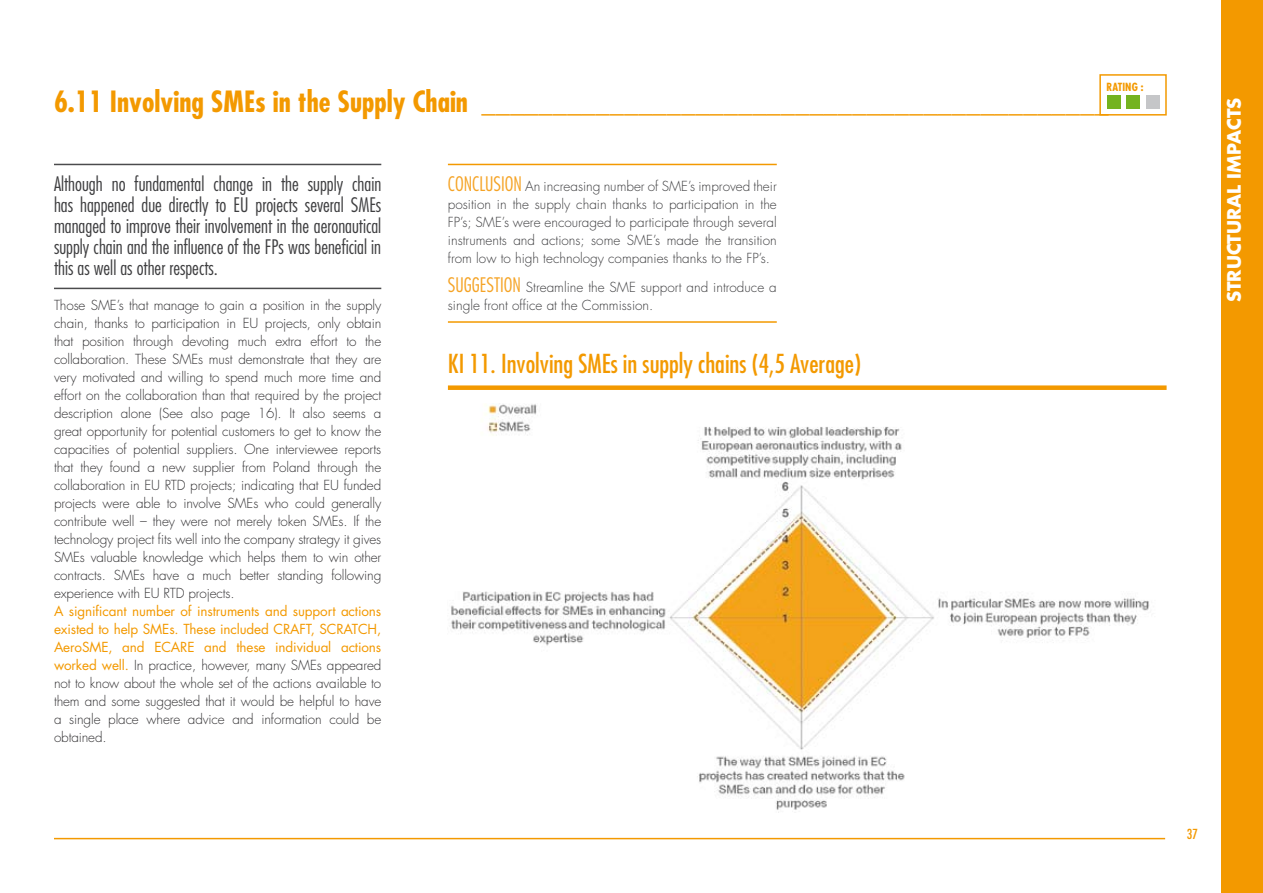
<style>
.page{position:relative;width:1263px;height:893px;background:#fff}
.page>*{position:absolute;margin:0;border:0;box-sizing:border-box;transform-origin:0 0}
.t1{font:700 condensed 28.5px "Futura";color:#f39900}
.t2{font:condensed 25.5px "Futura";color:#f39900}
.t3{font:300 condensed 19.5px/21px "Futura";color:#3e3e40;text-align:justify}
.t4{font:700 18px "Futura";color:#fff}
.t5{font:300 13.5px/18px "Futura";letter-spacing:-.01em;color:#333234;text-align:justify}
.t6{font:300 13.5px/18px "Futura";color:#3e3e40;text-align:justify}
.t7{font:condensed 13.5px "Futura";color:#f39900}
.t8{font:700 condensed 10.95px "Futura";color:#f39900}
.s1{font-weight:400;color:#f39900}
.s2{font-stretch:condensed;font-size:19.5px;color:#f5a325}
</style>
<div class="page">
<hr style="left:54px;top:838px;width:1111px;height:1px;background:#f39900">
<div style="left:1221px;top:0;width:42px;height:893px;background:#f39900"></div>
<hr style="left:54px;top:164px;width:327px;height:1px;background:#4b4b4d">
<img style="left:451px;top:403px;width:699px;height:410px">
<div style="left:448px;top:385px;width:718px;height:5px;background:#f39900"></div>
<div style="left:1107px;top:95px;width:14px;height:14px;background:#74b320"></div>
<div style="left:1126px;top:95px;width:14px;height:14px;background:#74b320"></div>
<div style="left:1145px;top:95px;width:14px;height:14px;background:#c5c6c8"></div>
<div style="left:1099px;top:74px;width:68px;height:42px;border:2px solid #f39900"></div>
<hr style="left:54px;top:288px;width:327px;height:1px;background:#4b4b4d">
<hr style="left:448px;top:164px;width:329px;height:1px;background:#f39900">
<hr style="left:448px;top:321px;width:329px;height:2px;background:#f39900">
<p class="t8" style="left:1106px;top:80px;width:6px">rati</p>
<p class="t8" style="left:1125px;top:80px;width:20px">ng :</p>
<h1 class="t1" style="left:54px;top:84px;width:1056px">6.11 Involving SMEs in the Supply Chain ____________________________________________</h1>
<p class="t3" style="left:54px;top:173px;width:329px">Although no fundamental change in the supply chain has happened due directly to EU projects several SMEs managed to improve their involvement in the aeronautical supply chain and the influence of the FPs was beneficial in this as well as other respects.</p>
<p class="t5" style="left:54px;top:296px;width:329px">Those SME’s that manage to gain a position in the supply chain, thanks to participation in EU projects, only obtain that position through devoting much extra effort to the collaboration. These SMEs must demonstrate that they are very motivated and willing to spend much more time and effort on the collaboration than that required by the project description alone (See also page 16). It also seems a great opportunity for potential customers to get to know the capacities of potential suppliers. One interviewee reports that they found a new supplier from Poland through the collaboration in EU RTD projects; indicating that EU funded projects were able to involve SMEs who could generally contribute well – they were not merely token SMEs. If the technology project fits well into the company strategy it gives SMEs valuable knowledge which helps them to win other contracts. SMEs have a much better standing following experience with EU RTD projects.</p>
<p class="t5" style="left:54px;top:602px;width:329px"><span class="s1">A significant number of instruments and support actions existed to help SMEs. These included CRAFT, SCRATCH, AeroSME, and ECARE and these individual actions worked well.</span> In practice, however, many SMEs appeared not to know about the whole set of the actions available to them and some suggested that it would be helpful to have a single place where advice and information could be obtained.</p>
<p class="t6" style="left:448px;top:177px;width:330px"><span class="s2">CONCLUSION</span> An increasing number of SME’s improved their position in the supply chain thanks to participation in the FP’s; SME’s were encouraged to participate through several instruments and actions; some SME’s made the transition from low to high technology companies thanks to the FP’s.</p>
<p class="t6" style="left:448px;top:278px;width:330px"><span class="s2">SUGGESTION</span> Streamline the SME support and introduce a single front office at the Commission.</p>
<h2 class="t2" style="left:448px;top:348px;width:415px">KI 11. Involving SMEs in supply chains (4,5 Average)</h2>
<h3 class="t4" style="left:1222px;top:302px;width:205px;rotate:-90deg">Structural Impacts</h3>
<p class="t7" style="left:1187px;top:826px;width:13px">37</p>
</div>
